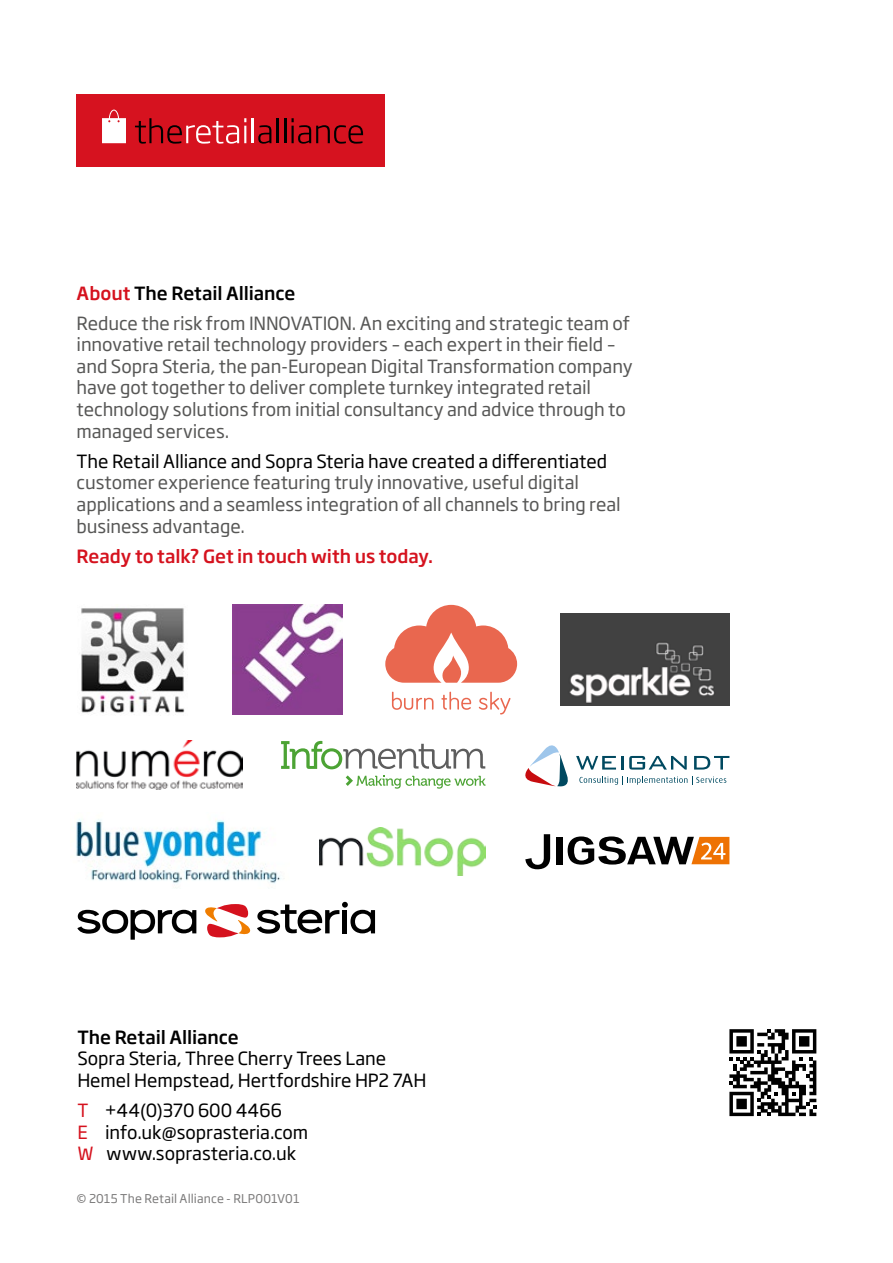
<style>
.page{position:relative;width:893px;height:1263px;background:#fff}
.page>*{position:absolute;margin:0;border:0;box-sizing:border-box;transform-origin:0 0}
.t1{font:18px/21.6px "Soho Gothic Std";letter-spacing:-.005em;color:#575756}
.t2{font:18px/21.6px "Soho Gothic Std";letter-spacing:-.005em;color:#000}
.t3{font:500 18px "Soho Gothic Std";color:#d5121e}
.t4{font:500 18px "Soho Gothic Std";letter-spacing:-.005em;color:#000}
.Body{font:12px "Soho Gothic Std";letter-spacing:.015em;color:#7c7b7b}
.s1{font-weight:500;color:#d5121e}
.s2{font-weight:500;color:#000}
.s3{color:#d5121e}
</style>
<div class="page">
<svg style="left:257px;top:902px;width:118px;height:32px"></svg>
<svg style="left:77px;top:910px;width:119px;height:30px"></svg>
<svg style="left:205px;top:904px;width:46px;height:33px"></svg>
<img style="left:233px;top:605px;width:109px;height:109px">
<div style="left:77px;top:94px;width:308px;height:73px;background:#d6121f"></div>
<svg style="left:135px;top:118px;width:111px;height:26px"></svg>
<hr style="left:252px;top:118px;width:2px;height:25px;background:#fff">
<svg style="left:258px;top:125px;width:13px;height:19px"></svg>
<hr style="left:276px;top:118px;width:3px;height:25px;background:#000">
<hr style="left:284px;top:118px;width:2px;height:25px;background:#000">
<svg style="left:292px;top:118px;width:71px;height:26px"></svg>
<svg style="left:102px;top:110px;width:24px;height:33px"></svg>
<svg style="left:729px;top:1029px;width:87px;height:87px"></svg>
<svg style="left:525px;top:745px;width:204px;height:41px"></svg>
<svg style="left:281px;top:741px;width:204px;height:28px"></svg>
<svg style="left:346px;top:775px;width:139px;height:14px"></svg>
<img style="left:76px;top:819px;width:205px;height:65px">
<svg style="left:525px;top:834px;width:25px;height:35px"></svg>
<div style="left:556px;top:837px;width:7px;height:27px;background:#000"></div>
<svg style="left:568px;top:836px;width:161px;height:29px"></svg>
<img style="left:81px;top:608px;width:104px;height:105px">
<svg style="left:385px;top:605px;width:132px;height:78px"></svg>
<svg style="left:392px;top:692px;width:42px;height:18px"></svg>
<svg style="left:441px;top:692px;width:30px;height:18px"></svg>
<svg style="left:479px;top:692px;width:31px;height:22px"></svg>
<img style="left:560px;top:613px;width:169px;height:93px">
<img style="left:77px;top:741px;width:165px;height:49px">
<img style="left:320px;top:827px;width:165px;height:49px">
<p class="t1" style="left:77px;top:278px;width:555px;line-height:30.2px"><span class="s1">About</span> <span class="s2">The Retail Alliance<br></span>Reduce the risk from INNOVATION. An exciting and strategic team of</p>
<p class="t1" style="left:77px;top:334px;width:558px">innovative retail technology providers – each expert in their field – and Sopra Steria, the pan-European Digital Transformation company have got together to deliver complete turnkey integrated retail technology solutions from initial consultancy and advice through to managed services.</p>
<p class="t2" style="left:77px;top:451px;width:532px">The Retail Alliance and Sopra Steria have created a differentiated</p>
<p class="t1" style="left:77px;top:472px;width:546px">customer experience featuring truly innovative, useful digital applications and a seamless integration of all channels to bring real business advantage.</p>
<p class="t3" style="left:77px;top:544px;width:358px">Ready to talk? Get in touch with us today.</p>
<p class="t4" style="left:77px;top:1025px;width:163px">The Retail Alliance</p>
<p class="t2" style="left:77px;top:1048px;width:351px">Sopra Steria, Three Cherry Trees Lane<br>Hemel Hempstead, Hertfordshire HP2 7AH</p>
<p class="t2" style="left:77px;top:1100px;width:232px"><span class="s3">T</span> +44(0)370 600 4466<br><span class="s3">E</span> info.uk@soprasteria.com<br><span class="s3">W</span> www.soprasteria.co.uk</p>
<p class="Body" style="left:77px;top:1191px;width:225px">© 2015 The Retail Alliance - RLP001V01</p>
</div>
